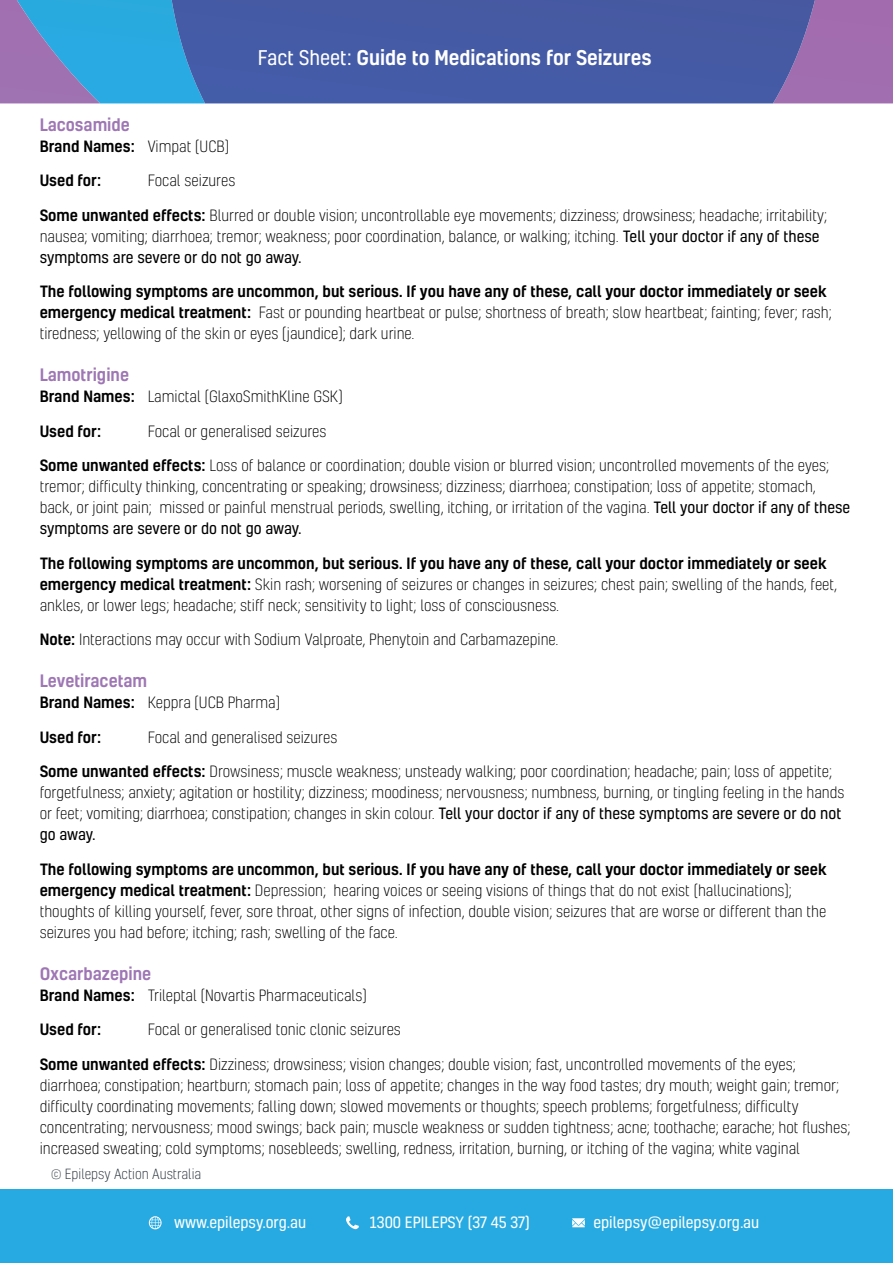
<style>
.page{position:relative;width:893px;height:1263px;background:#fff}
.page>*{position:absolute;margin:0;border:0;box-sizing:border-box;transform-origin:0 0}
.t1{font:500 19.5px "Kelson";color:#fff}
.t2{font:500 16.5px "Kelson";color:#9e76b4}
.t3{font:300 15px/21px "Kelson";color:#000}
.t4{font:15px "Kelson";color:#fff}
.t5{font:500 15px "Kelson";color:#000}
.t6{font:300 13.5px "Kelson";color:#29333d}
.s1{font-weight:400}
.s2{font-weight:300}
.s3{font-weight:500}
</style>
<div class="page">
<div style="left:0;top:1190px;width:893px;height:73px;background:#27aae1"></div>
<div style="left:815px;top:0;width:78px;height:103px;background:#a26dae"></div>
<div style="left:412px;top:0;width:403px;height:103px;background:#455aa4"></div>
<img style="left:0;top:0;width:412px;height:103px">
<svg style="left:148px;top:1216px;width:14px;height:13px"></svg>
<svg style="left:572px;top:1218px;width:13px;height:9px"></svg>
<svg style="left:346px;top:1216px;width:13px;height:13px"></svg>
<h1 class="t1" style="left:258px;top:44px;width:395px"><span class="s1">Fact Sheet:</span> Guide to Medications for Seizures</h1>
<p class="t2" style="left:40px;top:113px;width:92px">Lacosamide</p>
<p class="t5" style="left:40px;top:136px;width:191px">Brand Names: <span class="s2">Vimpat (UCB)</span></p>
<p class="t5" style="left:40px;top:170px;width:63px">Used for:</p>
<p class="t3" style="left:148px;top:170px;width:89px">Focal seizures</p>
<p class="t3" style="left:40px;top:204px;width:789px"><span class="s3">Some unwanted effects:</span> Blurred or double vision; uncontrollable eye movements; dizziness; drowsiness; headache; irritability; nausea; vomiting; diarrhoea; tremor; weakness; poor coordination, balance, or walking; itching. <span class="s1">Tell your doctor if any of these symptoms are severe or do not go away.</span></p>
<p class="t3" style="left:40px;top:281px;width:794px"><span class="s3">The following symptoms are uncommon, but serious. If you have any of these, call your doctor immediately or seek emergency medical treatment:</span> Fast or pounding heartbeat or pulse; shortness of breath; slow heartbeat; fainting; fever; rash; tiredness; yellowing of the skin or eyes (jaundice); dark urine.</p>
<p class="t2" style="left:40px;top:364px;width:91px">Lamotrigine</p>
<p class="t3" style="left:40px;top:386px;width:305px"><span class="s3">Brand Names:</span> Lamictal (GlaxoSmithKline GSK)</p>
<p class="t5" style="left:40px;top:421px;width:63px">Used for:</p>
<p class="t3" style="left:148px;top:420px;width:180px">Focal or generalised seizures</p>
<p class="t3" style="left:40px;top:455px;width:812px"><span class="s3">Some unwanted effects:</span> Loss of balance or coordination; double vision or blurred vision; uncontrolled movements of the eyes; tremor; difficulty thinking, concentrating or speaking; drowsiness; dizziness; diarrhoea; constipation; loss of appetite; stomach, back, or joint pain; missed or painful menstrual periods, swelling, itching, or irritation of the vagina. <span class="s1">Tell your doctor if any of these symptoms are severe or do not go away.</span></p>
<p class="t3" style="left:40px;top:552px;width:799px"><span class="s3">The following symptoms are uncommon, but serious. If you have any of these, call your doctor immediately or seek emergency medical treatment:</span> Skin rash; worsening of seizures or changes in seizures; chest pain; swelling of the hands, feet, ankles, or lower legs; headache; stiff neck; sensitivity to light; loss of consciousness.</p>
<p class="t3" style="left:40px;top:629px;width:520px"><span class="s3">Note:</span> Interactions may occur with Sodium Valproate, Phenytoin and Carbamazepine.</p>
<p class="t2" style="left:40px;top:670px;width:109px">Levetiracetam</p>
<p class="t3" style="left:40px;top:692px;width:242px"><span class="s3">Brand Names:</span> Keppra (UCB Pharma)</p>
<p class="t5" style="left:40px;top:727px;width:63px">Used for:</p>
<p class="t3" style="left:148px;top:726px;width:191px">Focal and generalised seizures</p>
<p class="t3" style="left:40px;top:761px;width:806px"><span class="s3">Some unwanted effects:</span> Drowsiness; muscle weakness; unsteady walking; poor coordination; headache; pain; loss of appetite; forgetfulness; anxiety; agitation or hostility; dizziness; moodiness; nervousness; numbness, burning, or tingling feeling in the hands or feet; vomiting; diarrhoea; constipation; changes in skin colour. <span class="s1">Tell your doctor if any of these symptoms are severe or do not go away.</span></p>
<p class="t3" style="left:40px;top:858px;width:789px"><span class="s3">The following symptoms are uncommon, but serious. If you have any of these, call your doctor immediately or seek emergency medical treatment:</span> Depression; hearing voices or seeing visions of things that do not exist (hallucinations); thoughts of killing yourself, fever, sore throat, other signs of infection, double vision; seizures that are worse or different than the seizures you had before; itching; rash; swelling of the face.</p>
<p class="t2" style="left:40px;top:962px;width:113px">Oxcarbazepine</p>
<p class="t3" style="left:40px;top:984px;width:329px"><span class="s3">Brand Names:</span> Trileptal (Novartis Pharmaceuticals)</p>
<p class="t5" style="left:40px;top:1019px;width:63px">Used for:</p>
<p class="t3" style="left:148px;top:1019px;width:255px">Focal or generalised tonic clonic seizures</p>
<p class="t3" style="left:40px;top:1053px;width:812px"><span class="s3">Some unwanted effects:</span> Dizziness; drowsiness; vision changes; double vision; fast, uncontrolled movements of the eyes; diarrhoea; constipation; heartburn; stomach pain; loss of appetite; changes in the way food tastes; dry mouth; weight gain; tremor; difficulty coordinating movements; falling down; slowed movements or thoughts; speech problems; forgetfulness; difficulty concentrating; nervousness; mood swings; back pain; muscle weakness or sudden tightness; acne; toothache; earache; hot flushes; increased sweating; cold symptoms; nosebleeds; swelling, redness, irritation, burning, or itching of the vagina; white vaginal</p>
<p class="t6" style="left:51px;top:1165px;width:152px">© Epilepsy Action Australia</p>
<p class="t4" style="left:167px;top:1205px;width:134px">www.epilepsy.org.au</p>
<p class="t4" style="left:362px;top:1205px;width:161px">1300 EPILEPSY (37 45 37)</p>
<p class="t4" style="left:586px;top:1205px;width:167px">epilepsy@epilepsy.org.au</p>
<p class="t4" style="left:174px;top:1212px;width:134px">www.epilepsy.org.au</p>
<p class="t4" style="left:370px;top:1212px;width:161px">1300 EPILEPSY (37 45 37)</p>
<p class="t4" style="left:593px;top:1212px;width:167px">epilepsy@epilepsy.org.au</p>
</div>
